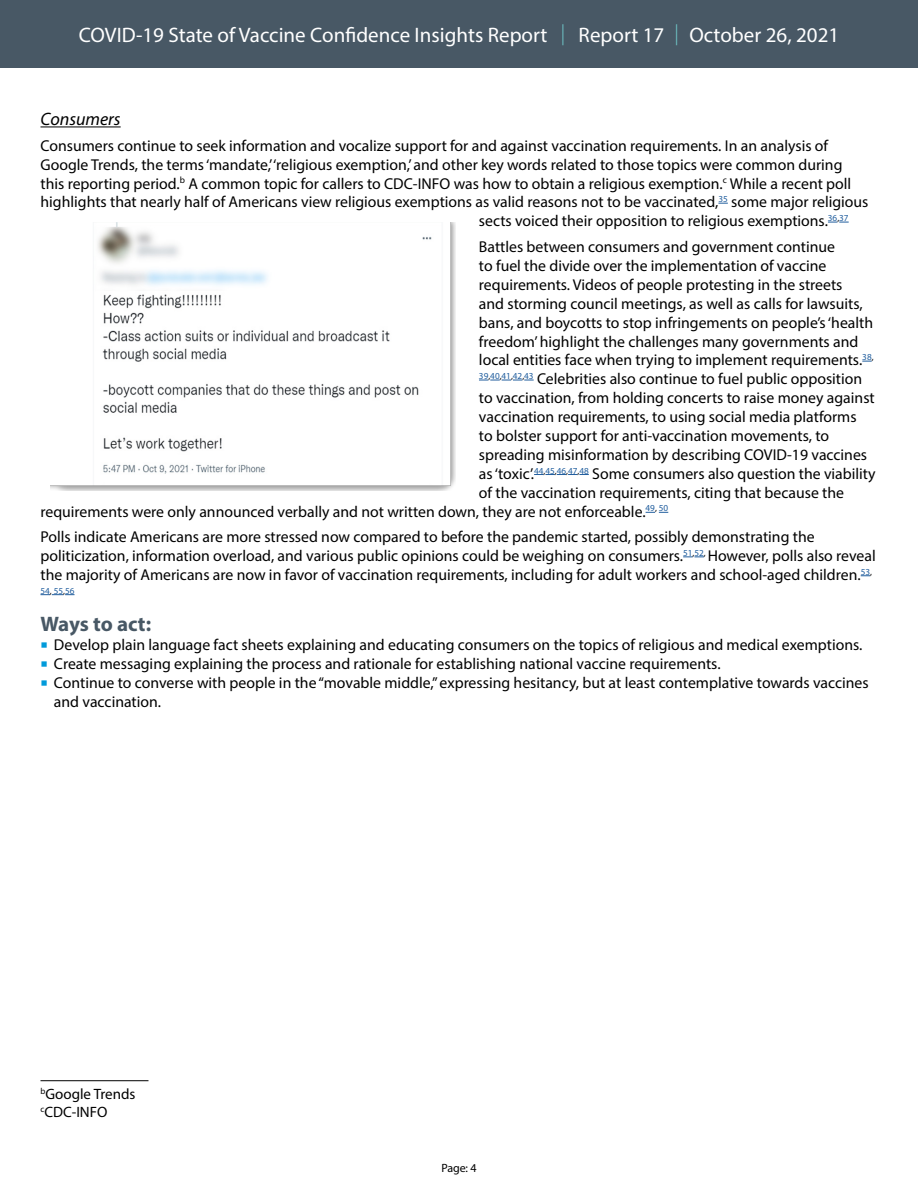
<style>
.page{position:relative;width:918px;height:1188px;background:#fff}
.page>*{position:absolute;margin:0;border:0;box-sizing:border-box;transform-origin:0 0}
.t1{font:21px "Myriad Pro";color:#fff}
.t2{font:700 21px "Myriad Pro";letter-spacing:-.01em;color:#485865}
.Heading_4{font:italic 18px "Myriad Pro";color:#000}
.L{font:15.75px/18.9px "Myriad Pro";color:#000}
.Annotation_text{font:15px "Myriad Pro";color:#000}
.t3{font:12px "Myriad Pro";color:#000}
.t4{font:9.15px "Myriad Pro";color:#215e9e}
.s1{font-weight:300;color:#70cacb}
.s2{color:#000}
</style>
<div class="page">
<div style="left:0;top:0;width:918px;height:68px;background:#485865"></div>
<hr style="left:40px;top:126px;width:81px;height:1px;background:#000">
<svg style="left:828px;top:222px;width:21px;height:1px"></svg>
<svg style="left:479px;top:380px;width:55px;height:1px"></svg>
<svg style="left:534px;top:474px;width:55px;height:1px"></svg>
<svg style="left:646px;top:512px;width:22px;height:1px"></svg>
<svg style="left:683px;top:557px;width:21px;height:1px"></svg>
<svg style="left:40px;top:594px;width:35px;height:1px"></svg>
<hr style="left:40px;top:1080px;width:108px;height:1px;background:#000">
<img style="left:51px;top:222px;width:404px;height:269px">
<h1 class="t1" style="left:79px;top:22px;width:762px">COVID-19 State of Vaccine Confidence Insights Report <span class="s1">|</span> Report 17 <span class="s1">|</span> October 26, 2021</h1>
<p class="Heading_4" style="left:40px;top:108px;width:82px">Consumers</p>
<p class="L" style="left:40px;top:136px;width:789px">Consumers continue to seek information and vocalize support for and against vaccination requirements. In an analysis of</p>
<p class="L" style="left:40px;top:155px;width:803px">Google Trends, the terms ‘mandate,’‘religious exemption,’ and other key words related to those topics were common during</p>
<p class="L" style="left:40px;top:174px;width:812px">this reporting period.<sup>b</sup> A common topic for callers to CDC-INFO was how to obtain a religious exemption.<sup>c</sup> While a recent poll</p>
<p class="L" style="left:40px;top:193px;width:829px">highlights that nearly half of Americans view religious exemptions as valid reasons not to be vaccinated,<sup>35</sup> some major religious</p>
<p class="L" style="left:479px;top:211px;width:371px">sects voiced their opposition to religious exemptions.<sup>36</sup><sup>,</sup><sup>37</sup></p>
<p class="L" style="left:479px;top:237px;width:358px">Battles between consumers and government continue</p>
<p class="L" style="left:479px;top:256px;width:349px">to fuel the divide over the implementation of vaccine</p>
<p class="L" style="left:479px;top:275px;width:365px">requirements. Videos of people protesting in the streets</p>
<p class="L" style="left:479px;top:294px;width:385px">and storming council meetings, as well as calls for lawsuits,</p>
<p class="L" style="left:479px;top:313px;width:396px">bans, and boycotts to stop infringements on people’s ‘health</p>
<p class="L" style="left:479px;top:332px;width:381px">freedom’ highlight the challenges many governments and</p>
<p class="L" style="left:479px;top:350px;width:396px">local entities face when trying to implement requirements.<sup>38</sup><sup>,</sup></p>
<p class="L" style="left:479px;top:369px;width:385px"><sup>39</sup><sup>,</sup><sup>40</sup><sup>,</sup><sup>41</sup><sup>,</sup><sup>42</sup><sup>,</sup><sup>43</sup> Celebrities also continue to fuel public opposition</p>
<p class="L" style="left:479px;top:388px;width:397px">to vaccination, from holding concerts to raise money against</p>
<p class="L" style="left:479px;top:407px;width:379px">vaccination requirements, to using social media platforms</p>
<p class="L" style="left:479px;top:426px;width:352px">to bolster support for anti-vaccination movements, to</p>
<p class="L" style="left:479px;top:445px;width:390px">spreading misinformation by describing COVID-19 vaccines</p>
<p class="L" style="left:479px;top:464px;width:398px">as ‘toxic’.<sup>44</sup><sup>,</sup><sup>45</sup><sup>,</sup><sup>46</sup><sup>,</sup><sup>47</sup><sup>,</sup><sup>48</sup> Some consumers also question the viability</p>
<p class="L" style="left:479px;top:483px;width:367px">of the vaccination requirements, citing that because the</p>
<p class="L" style="left:40px;top:502px;width:629px">requirements were only announced verbally and not written down, they are not enforceable.<sup>49</sup><sup>,</sup> <sup>50</sup></p>
<p class="L" style="left:40px;top:527px;width:837px">Polls indicate Americans are more stressed now compared to before the pandemic started, possibly demonstrating the politicization, information overload, and various public opinions could be weighing on consumers.<sup>51</sup><sup>,</sup><sup>52</sup><sup>,</sup> However, polls also reveal the majority of Americans are now in favor of vaccination requirements, including for adult workers and school-aged children.<sup>53</sup><sup>,</sup></p>
<p class="t4" style="left:40px;top:585px;width:36px">54<span class="s2">,</span> 55<span class="s2">,</span>56</p>
<p class="t2" style="left:40px;top:610px;width:112px">Ways to act:</p>
<p class="L" style="left:54px;top:635px;width:810px">Develop plain language fact sheets explaining and educating consumers on the topics of religious and medical exemptions.</p>
<p class="L" style="left:54px;top:654px;width:668px">Create messaging explaining the process and rationale for establishing national vaccine requirements.</p>
<p class="L" style="left:54px;top:673px;width:816px">Continue to converse with people in the “movable middle,” expressing hesitancy, but at least contemplative towards vaccines and vaccination.</p>
<p class="Annotation_text" style="left:40px;top:1084px;width:96px"><sup>b</sup>Google Trends</p>
<p class="Annotation_text" style="left:40px;top:1102px;width:69px"><sup>c</sup>CDC-INFO</p>
<p class="t3" style="left:441px;top:1161px;width:37px">Page: 4</p>
</div>
